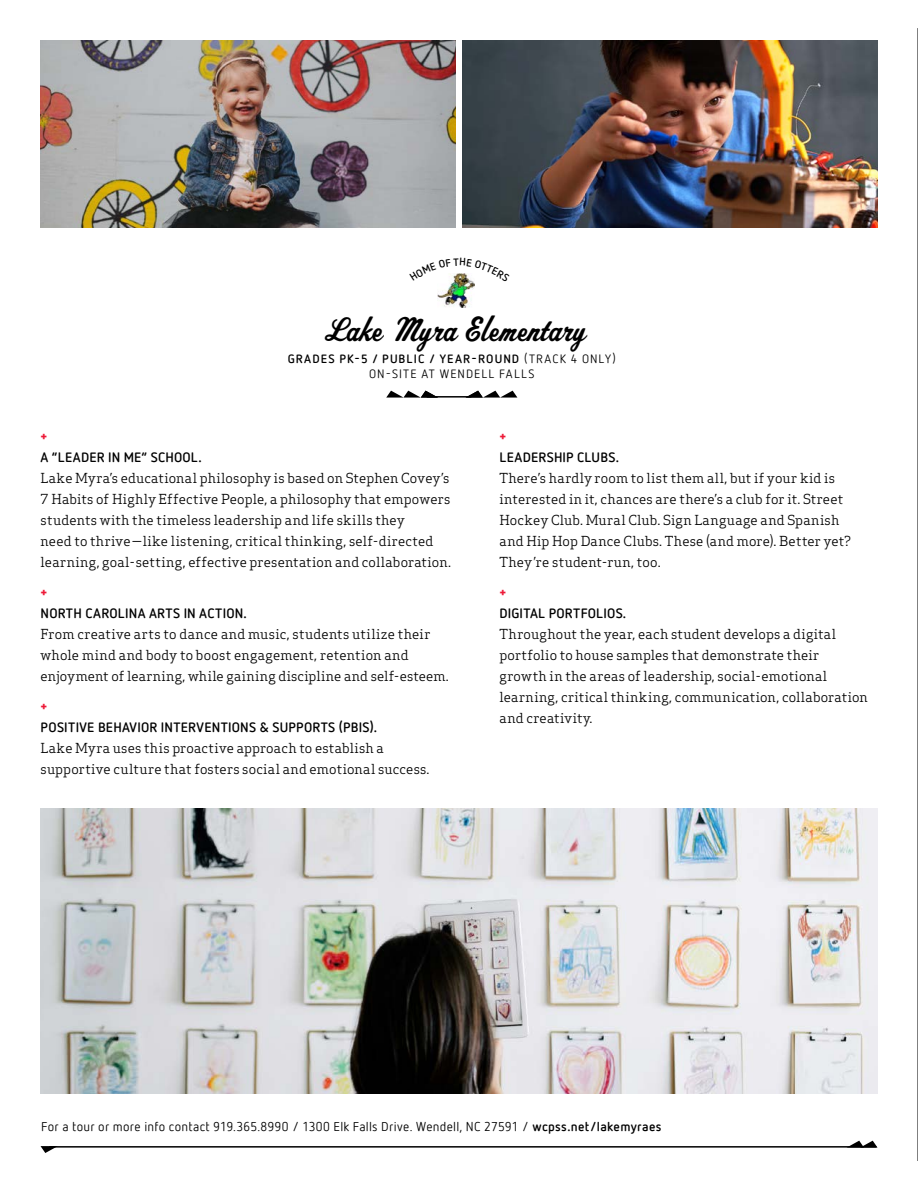
<style>
.page{position:relative;width:918px;height:1188px;background:#fff}
.page>*{position:absolute;margin:0;border:0;box-sizing:border-box;transform-origin:0 0}
.t1{font:34.5px "Spoleto";color:#000}
.t2{font:13.5px/21px "Apex Serif";letter-spacing:.01em;color:#000}
.t3{font:700 13.5px "Netto Offc";letter-spacing:.015em;color:#000}
.t4{font:700 13.2px "Apex Serif";color:#ed1a38}
.t5{font:12.75px "Netto Offc";letter-spacing:.02em;color:#000}
.t6{font:12px/15px "Netto Offc";letter-spacing:.09em;color:#000;text-align:center}
.s1{font-weight:700}
</style>
<div class="page">
<img style="left:438px;top:282px;width:37px;height:26px">
<hr style="left:427px;top:396px;width:44px;height:2px;background:#000">
<svg style="left:386px;top:391px;width:52px;height:7px"></svg>
<svg style="left:466px;top:391px;width:51px;height:7px"></svg>
<img style="left:40px;top:809px;width:838px;height:285px">
<img style="left:462px;top:40px;width:416px;height:188px">
<img style="left:40px;top:40px;width:416px;height:188px">
<hr style="left:49px;top:1146px;width:827px;height:2px;background:#000">
<svg style="left:41px;top:1146px;width:17px;height:7px"></svg>
<svg style="left:847px;top:1141px;width:30px;height:7px"></svg>
<hr style="left:917px;top:28px;width:1px;height:1133px;background:#000">
<svg style="left:450px;top:273px;width:24px;height:9px"></svg>
<h1 class="t1" style="left:321px;top:308px;width:267px">Lake Myra Elementary</h1>
<p class="t6" style="left:288px;top:351px;width:330px"><span class="s1">GRADES PK-5 / PUBLIC / YEAR-ROUND</span> (TRACK 4 ONLY)<br>ON-SITE AT WENDELL FALLS</p>
<p class="t4" style="left:41px;top:427px;width:8px">+</p>
<p class="t3" style="left:41px;top:448px;width:163px">A “LEADER IN ME” SCHOOL.</p>
<p class="t2" style="left:41px;top:467px;width:412px">Lake Myra’s educational philosophy is based on Stephen Covey’s 7 Habits of Highly Effective People, a philosophy that empowers students with the timeless leadership and life skills they<br>need to thrive—like listening, critical thinking, self-directed learning, goal-setting, effective presentation and collaboration.</p>
<p class="t4" style="left:41px;top:583px;width:8px">+</p>
<p class="t3" style="left:41px;top:604px;width:208px">NORTH CAROLINA ARTS IN ACTION.</p>
<p class="t2" style="left:41px;top:623px;width:410px">From creative arts to dance and music, students utilize their whole mind and body to boost engagement, retention and enjoyment of learning, while gaining discipline and self-esteem.</p>
<p class="t4" style="left:41px;top:697px;width:8px">+</p>
<p class="t3" style="left:41px;top:718px;width:338px">POSITIVE BEHAVIOR INTERVENTIONS &amp; SUPPORTS (PBIS).</p>
<p class="t2" style="left:41px;top:737px;width:390px">Lake Myra uses this proactive approach to establish a supportive culture that fosters social and emotional success.</p>
<p class="t4" style="left:500px;top:427px;width:8px">+</p>
<p class="t3" style="left:500px;top:448px;width:121px">LEADERSHIP CLUBS.</p>
<p class="t2" style="left:500px;top:467px;width:353px">There’s hardly room to list them all, but if your kid is interested in it, chances are there’s a club for it. Street Hockey Club. Mural Club. Sign Language and Spanish and Hip Hop Dance Clubs. These (and more). Better yet?<br>They’re student-run, too.</p>
<p class="t4" style="left:500px;top:583px;width:8px">+</p>
<p class="t3" style="left:500px;top:604px;width:128px">DIGITAL PORTFOLIOS.</p>
<p class="t2" style="left:500px;top:623px;width:370px">Throughout the year, each student develops a digital portfolio to house samples that demonstrate their growth in the areas of leadership, social-emotional learning, critical thinking, communication, collaboration and creativity.</p>
<p class="t5" style="left:41px;top:1119px;width:622px">For a tour or more info contact 919.365.8990 / 1300 Elk Falls Drive. Wendell, NC 27591 / <span class="s1">wcpss.net/lakemyraes</span></p>
</div>
